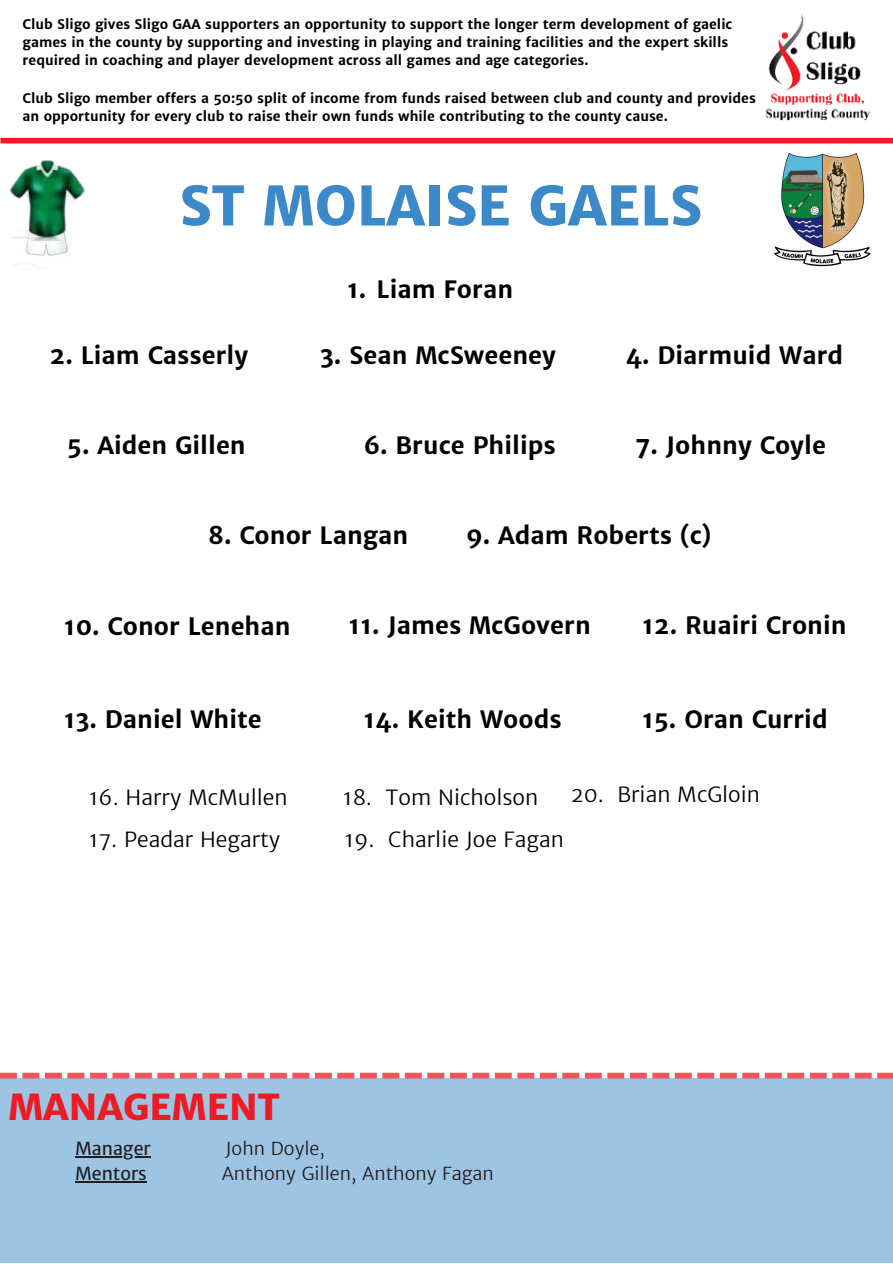
<style>
.page{position:relative;width:893px;height:1264px;background:#fff}
.page>*{position:absolute;margin:0;border:0;box-sizing:border-box;transform-origin:0 0}
.t1{font:800 54px "Merriweather Sans";color:#3b89c9}
.t2{font:800 36px "Merriweather Sans";color:#ed1b24}
.t3{font:700 24px "Merriweather Sans";color:#000}
.t4{font:300 21px "Merriweather Sans";color:#000}
.t5{font:300 18px "Merriweather Sans";color:#231f20}
.t6{font:18px "Merriweather Sans";color:#231f20}
.t7{font:700 13.35px/17.9px "Merriweather Sans";color:#000}
</style>
<div class="page">
<div style="left:0;top:138px;width:892px;height:5px;background:#ed1b24"></div>
<img style="left:718px;top:13px;width:174px;height:125px">
<div style="left:0;top:1078px;width:892px;height:184px;background:#9ec4e4"></div>
<svg style="left:0;top:1072px;width:892px;height:6px"></svg>
<hr style="left:75px;top:1156px;width:76px;height:1px;background:#231f20">
<hr style="left:75px;top:1180px;width:72px;height:2px;background:#231f20">
<img style="left:26px;top:240px;width:42px;height:16px">
<img style="left:9px;top:160px;width:76px;height:80px">
<img style="left:774px;top:152px;width:97px;height:115px">
<p class="t7" style="left:23px;top:16px;width:711px">Club Sligo gives Sligo GAA supporters an opportunity to support the longer term development of gaelic games in the county by supporting and investing in playing and training facilities and the expert skills required in coaching and player development across all games and age categories.</p>
<p class="t7" style="left:23px;top:89px;width:734px">Club Sligo member offers a 50:50 split of income from funds raised between club and county and provides an opportunity for every club to raise their own funds while contributing to the county cause.</p>
<h1 class="t1" style="left:179px;top:172px;width:524px">ST MOLAISE GAELS</h1>
<h3 class="t3" style="left:347px;top:275px;width:168px">1. Liam Foran</h3>
<h3 class="t3" style="left:49px;top:340px;width:200px">2. Liam Casserly</h3>
<h3 class="t3" style="left:320px;top:340px;width:237px">3. Sean McSweeney</h3>
<h3 class="t3" style="left:67px;top:430px;width:180px">5. Aiden Gillen</h3>
<h3 class="t3" style="left:364px;top:430px;width:193px">6. Bruce Philips</h3>
<h3 class="t3" style="left:625px;top:340px;width:219px">4. Diarmuid Ward</h3>
<h3 class="t3" style="left:635px;top:430px;width:192px">7. Johnny Coyle</h3>
<h3 class="t3" style="left:208px;top:520px;width:202px">8. Conor Langan</h3>
<h3 class="t3" style="left:466px;top:520px;width:247px">9. Adam Roberts (c)</h3>
<h3 class="t3" style="left:64px;top:611px;width:228px">10. Conor Lenehan</h3>
<h3 class="t3" style="left:348px;top:610px;width:244px">11. James McGovern</h3>
<h3 class="t3" style="left:642px;top:610px;width:206px">12. Ruairi Cronin</h3>
<h3 class="t3" style="left:64px;top:704px;width:199px">13. Daniel White</h3>
<h3 class="t3" style="left:363px;top:704px;width:200px">14. Keith Woods</h3>
<h3 class="t3" style="left:642px;top:704px;width:187px">15. Oran Currid</h3>
<h3 class="t4" style="left:343px;top:784px;width:196px">18. Tom Nicholson</h3>
<h3 class="t4" style="left:570px;top:781px;width:191px">20. Brian McGloin</h3>
<h3 class="t4" style="left:89px;top:784px;width:200px">16. Harry McMullen</h3>
<h3 class="t4" style="left:89px;top:826px;width:192px">17. Peadar Hegarty</h3>
<h3 class="t4" style="left:345px;top:826px;width:220px">19. Charlie Joe Fagan</h3>
<h2 class="t2" style="left:8px;top:1084px;width:273px">MANAGEMENT</h2>
<h3 class="t6" style="left:75px;top:1137px;width:77px">Manager</h3>
<h3 class="t5" style="left:225px;top:1137px;width:101px">John Doyle,</h3>
<h3 class="t6" style="left:75px;top:1162px;width:73px">Mentors</h3>
<h3 class="t5" style="left:222px;top:1162px;width:273px">Anthony Gillen, Anthony Fagan</h3>
</div>
